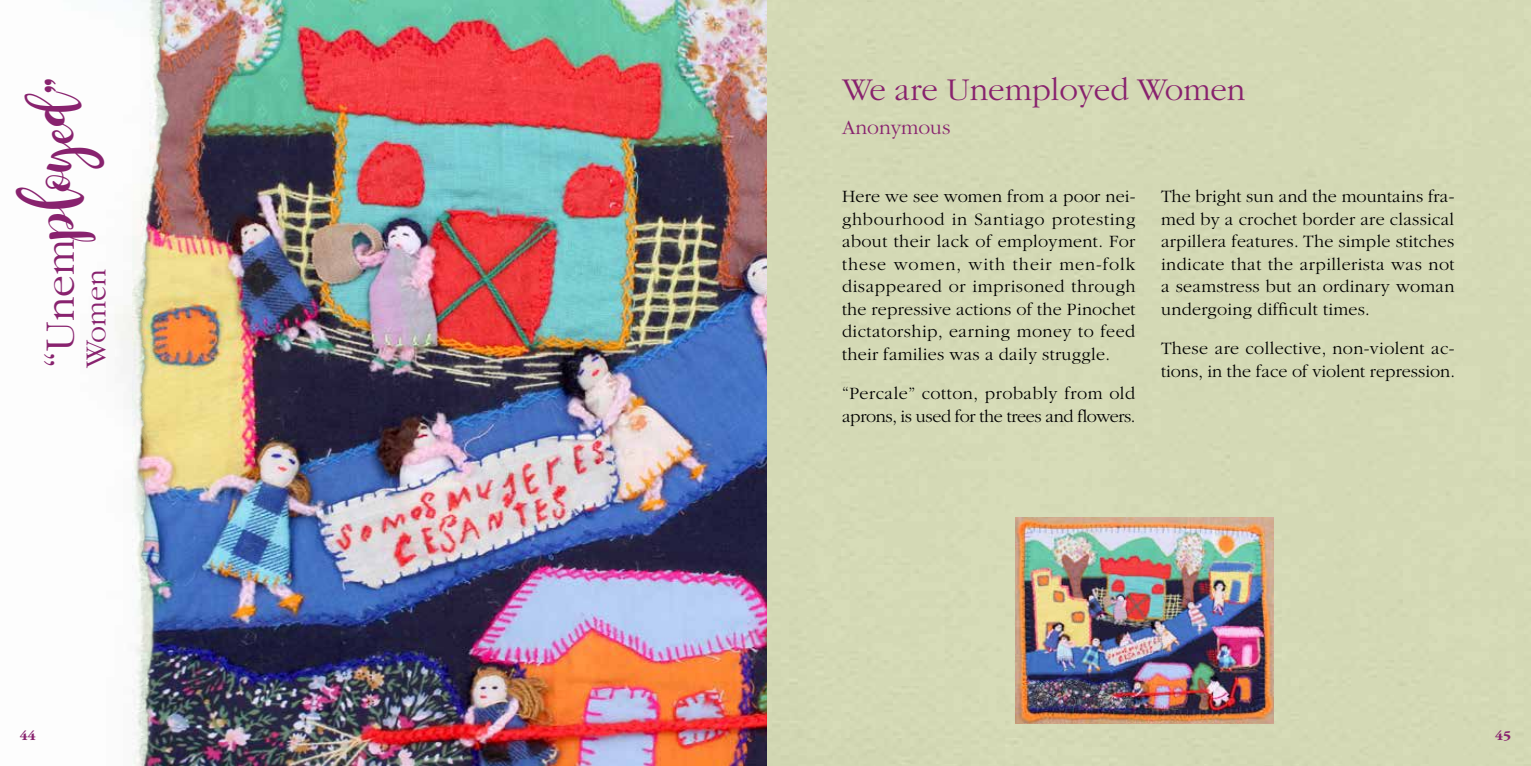
<style>
.page{position:relative;width:1531px;height:766px;background:#fff}
.page>*{position:absolute;margin:0;border:0;box-sizing:border-box;transform-origin:0 0}
.t1{font:43.5px "Magnolia Sky";color:#88226e}
.t2{font:300 33px "ITC Garamond Std";color:#88226e}
.t3{font:300 30.15px "ITC Garamond Std";color:#88226e}
.t4{font:300 21px "ITC Garamond Std";color:#88226e}
.t5{font:300 18px/22.5px "ITC Garamond Std";letter-spacing:.015em;color:#000;text-align:justify}
.t6{font:300 18px/22.5px "ITC Garamond Std";letter-spacing:-.01em;color:#000}
.t7{font:700 13.5px "ITC Garamond Std";color:#88226e}
.s1{font-family:"ITC Garamond Std";font-weight:300}
</style>
<div class="page">
<div style="left:767px;top:0;width:764px;height:765px;background:#d4d9b5"></div>
<img style="left:247px;top:0;width:520px;height:765px">
<img style="left:1015px;top:517px;width:258px;height:206px">
<img style="left:115px;top:0;width:132px;height:765px">
<h1 class="t1" style="left:33px;top:368px;width:292px;rotate:-90deg"><span class="s1">“Unem</span>ployed”</h1>
<h3 class="t3" style="left:80px;top:368px;width:100px;rotate:-90deg">Women</h3>
<h2 class="t2" style="left:842px;top:72px;width:405px">We are Unemployed Women</h2>
<p class="t4" style="left:842px;top:116px;width:110px">Anonymous</p>
<p class="t5" style="left:842px;top:185px;width:295px">Here we see women from a poor nei&shy;ghbourhood in Santiago protesting about their lack of employment. For these women, with their men-folk disappeared or imprisoned through the repressive actions of the Pinochet dictatorship, earning money to feed their families was a daily struggle.</p>
<p class="t6" style="left:842px;top:382px;width:295px">“Percale” cotton, probably from old aprons, is used for the trees and flowers.</p>
<p class="t5" style="left:1161px;top:185px;width:295px">The bright sun and the mountains fra&shy;med by a crochet border are classical arpillera features. The simple stitches indicate that the arpillerista was not a seamstress but an ordinary woman undergoing difficult times.</p>
<p class="t5" style="left:1161px;top:337px;width:296px">These are collective, non-violent ac&shy;tions, in the face of violent repression.</p>
<p class="t7" style="left:20px;top:727px;width:17px">44</p>
<p class="t7" style="left:1495px;top:727px;width:17px">45</p>
</div>
